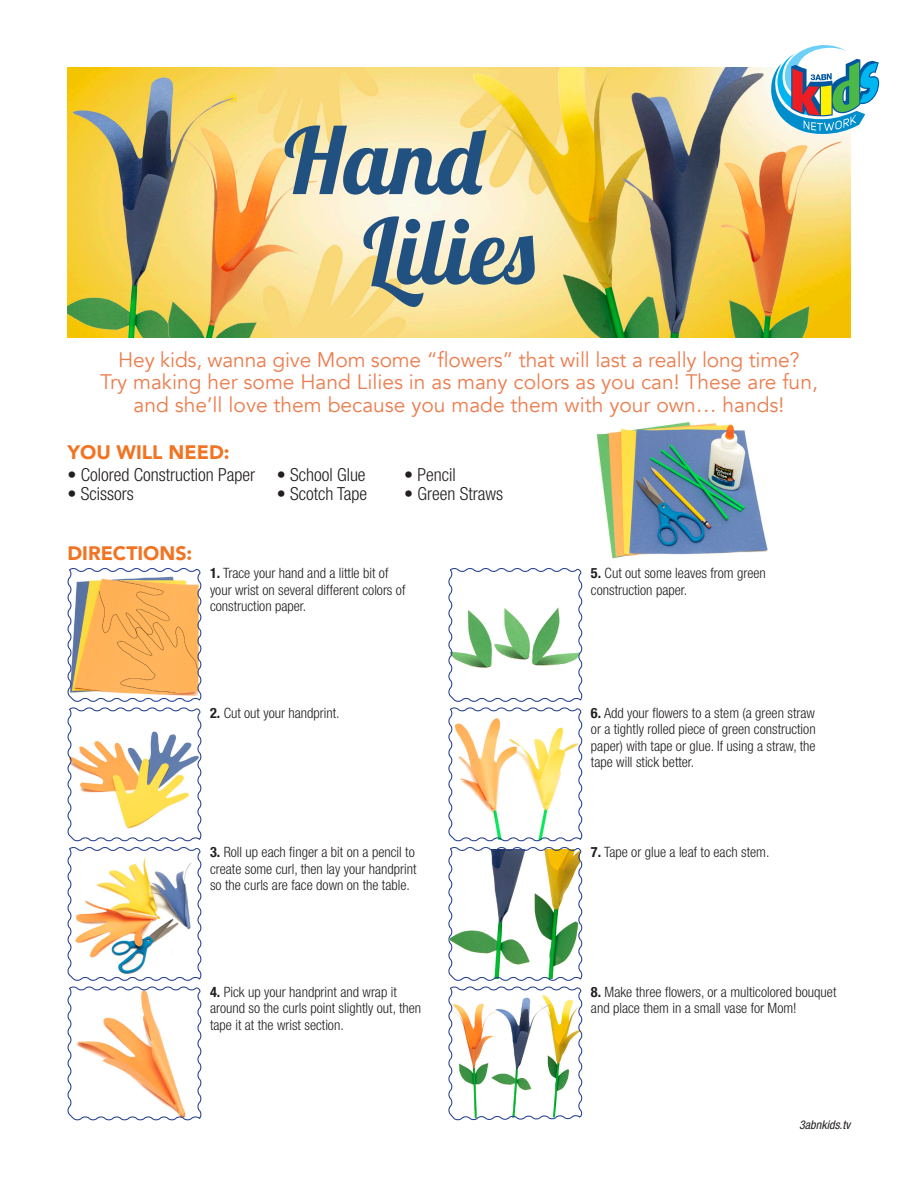
<style>
.page{position:relative;width:918px;height:1188px;background:#fff}
.page>*{position:absolute;margin:0;border:0;box-sizing:border-box;transform-origin:0 0}
.t1{font:91.5px "Lobster";color:#205180}
.t2{font:21px/22.5px "Avenir";color:#eb7e4f;text-align:center}
.t3{font:900 19.5px "Avenir";color:#f17422}
.t4{font:300 condensed 18px "Helvetica Neue LT Pro";color:#231f20}
.t5{font:300 condensed 14.25px/16.5px "Helvetica Neue LT Pro";color:#231f20}
.t6{font:italic condensed 12px "Helvetica Neue LT Pro";color:#231f20}
.s1{font-weight:700}
</style>
<div class="page">
<img style="left:67px;top:68px;width:783px;height:270px">
<img style="left:596px;top:422px;width:172px;height:137px">
<svg style="left:769px;top:45px;width:110px;height:89px"></svg>
<svg style="left:67px;top:568px;width:135px;height:553px"></svg>
<svg style="left:448px;top:568px;width:135px;height:553px"></svg>
<p class="t1" style="left:284px;top:103px;width:200px">Hand</p>
<p class="t1" style="left:363px;top:193px;width:174px">Lilies</p>
<p class="t2" style="left:100px;top:349px;width:719px">Hey kids, wanna give Mom some “flowers” that will last a really long time?<br>Try making her some Hand Lilies in as many colors as you can! These are fun, and she’ll love them because you made them with your own… hands!</p>
<p class="t3" style="left:68px;top:436px;width:164px">YOU WILL NEED:</p>
<p class="t4" style="left:68px;top:464px;width:189px">• Colored Construction Paper</p>
<p class="t4" style="left:68px;top:483px;width:68px">• Scissors</p>
<p class="t3" style="left:68px;top:536px;width:126px">DIRECTIONS:</p>
<p class="t4" style="left:277px;top:464px;width:90px">• School Glue</p>
<p class="t4" style="left:277px;top:483px;width:92px">• Scotch Tape</p>
<p class="t4" style="left:404px;top:464px;width:53px">• Pencil</p>
<p class="t4" style="left:404px;top:483px;width:101px">• Green Straws</p>
<p class="t5" style="left:210px;top:565px;width:197px"><span class="s1">1.</span> Trace your hand and a little bit of your wrist on several different colors of construction paper.</p>
<p class="t5" style="left:210px;top:704px;width:131px"><span class="s1">2.</span> Cut out your handprint.</p>
<p class="t5" style="left:210px;top:844px;width:208px"><span class="s1">3.</span> Roll up each finger a bit on a pencil to create some curl, then lay your handprint so the curls are face down on the table.</p>
<p class="t5" style="left:210px;top:983px;width:213px"><span class="s1">4.</span> Pick up your handprint and wrap it around so the curls point slightly out, then tape it at the wrist section.</p>
<p class="t5" style="left:591px;top:565px;width:176px"><span class="s1">5.</span> Cut out some leaves from green construction paper.</p>
<p class="t5" style="left:591px;top:704px;width:226px;text-align:justify"><span class="s1">6.</span> Add your flowers to a stem (a green straw or a tightly rolled piece of green construction paper) with tape or glue. If using a straw, the tape will stick better.</p>
<p class="t5" style="left:591px;top:844px;width:180px"><span class="s1">7.</span> Tape or glue a leaf to each stem.</p>
<p class="t5" style="left:591px;top:983px;width:247px"><span class="s1">8.</span> Make three flowers, or a multicolored bouquet and place them in a small vase for Mom!</p>
<p class="t6" style="left:799px;top:1118px;width:53px">3abnkids.tv</p>
</div>
